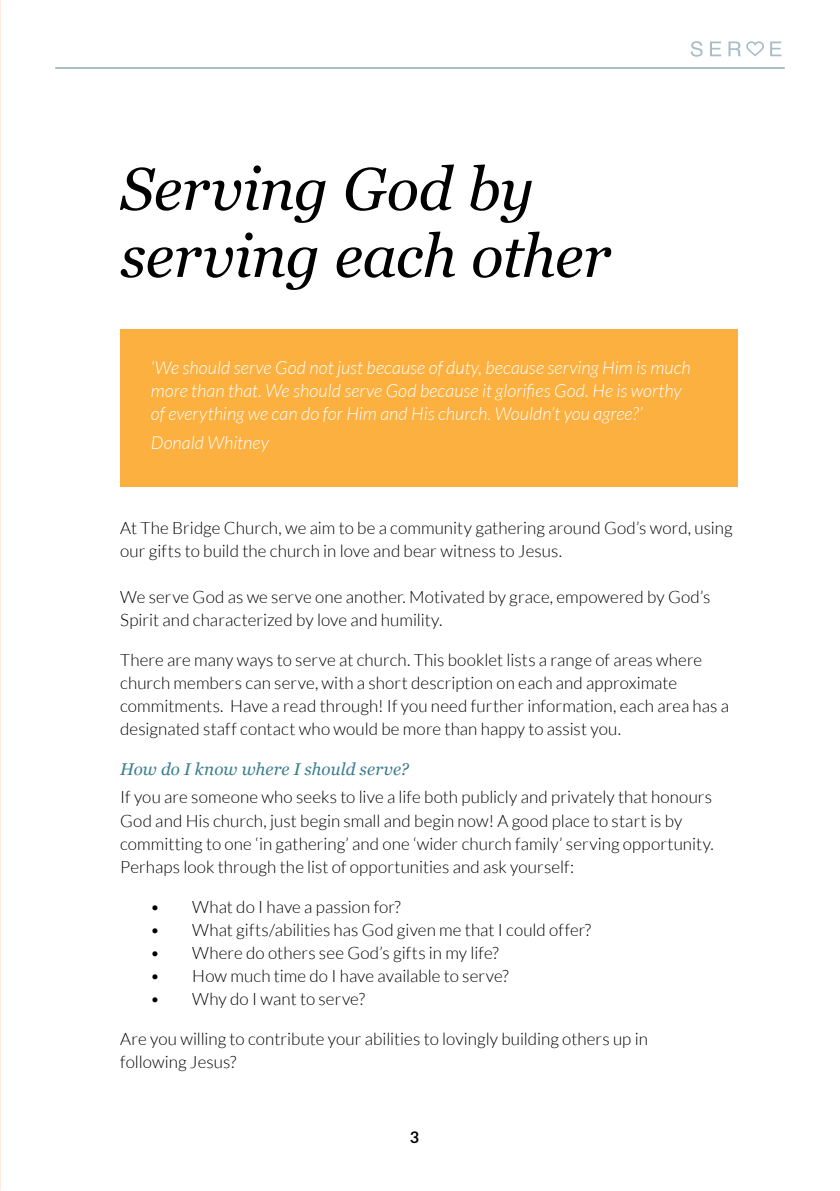
<style>
.page{position:relative;width:840px;height:1191px;background:#fff}
.page>*{position:absolute;margin:0;border:0;box-sizing:border-box;transform-origin:0 0}
.t1{font:italic 60px/67px "Georgia";letter-spacing:-.005em;color:#000}
.t2{font:italic 300 18px/23px "Lato";letter-spacing:.005em;color:#fff}
.t3{font:300 17px/23px "Lato";letter-spacing:.005em;color:#000}
.t4{font:italic 17px "Georgia";letter-spacing:.005em;color:#397e8e}
.t5{font:700 16px "Lato";color:#000}
</style>
<div class="page">
<svg style="left:690px;top:41px;width:12px;height:16px"></svg>
<svg style="left:710px;top:41px;width:10px;height:15px"></svg>
<svg style="left:770px;top:41px;width:11px;height:15px"></svg>
<svg style="left:728px;top:41px;width:35px;height:15px"></svg>
<img style="left:0;top:0;width:1px;height:1191px">
<div style="left:120px;top:329px;width:617px;height:157px;background:#fbb040"></div>
<hr style="left:55px;top:67px;width:729px;height:2px;background:#a9bdc6">
<h1 class="t1" style="left:120px;top:153px;width:492px">Serving God by serving each other</h1>
<p class="t2" style="left:151px;top:357px;width:541px">‘We should serve God not just because of duty, because serving Him is much more than that. We should serve God because it glorifies God. He is worthy of everything we can do for Him and His church. Wouldn’t you agree?’</p>
<p class="t2" style="left:151px;top:431px;width:119px">Donald Whitney</p>
<p class="t3" style="left:120px;top:516px;width:613px">At The Bridge Church, we aim to be a community gathering around God’s word, using our gifts to build the church in love and bear witness to Jesus.</p>
<p class="t3" style="left:120px;top:585px;width:591px">We serve God as we serve one another. Motivated by grace, empowered by God’s<br>Spirit and characterized by love and humility.</p>
<p class="t3" style="left:120px;top:648px;width:610px">There are many ways to serve at church. This booklet lists a range of areas where church members can serve, with a short description on each and approximate commitments. Have a read through! If you need further information, each area has a designated staff contact who would be more than happy to assist you.</p>
<p class="t4" style="left:120px;top:756px;width:290px">How do I know where I should serve?</p>
<p class="t3" style="left:120px;top:786px;width:594px">If you are someone who seeks to live a life both publicly and privately that honours God and His church, just begin small and begin now! A good place to start is by committing to one ‘in gathering’ and one ‘wider church family’ serving opportunity.<br>Perhaps look through the list of opportunities and ask yourself:</p>
<p class="t3" style="left:150px;top:895px;width:252px">• What do I have a passion for?</p>
<p class="t3" style="left:150px;top:918px;width:442px">• What gifts/abilities has God given me that I could offer?</p>
<p class="t3" style="left:150px;top:941px;width:350px">• Where do others see God’s gifts in my life?</p>
<p class="t3" style="left:150px;top:964px;width:360px">• How much time do I have available to serve?</p>
<p class="t3" style="left:150px;top:987px;width:216px">• Why do I want to serve?</p>
<p class="t3" style="left:120px;top:1027px;width:529px">Are you willing to contribute your abilities to lovingly building others up in following Jesus?</p>
<p class="t5" style="left:409px;top:1128px;width:11px">3</p>
</div>
